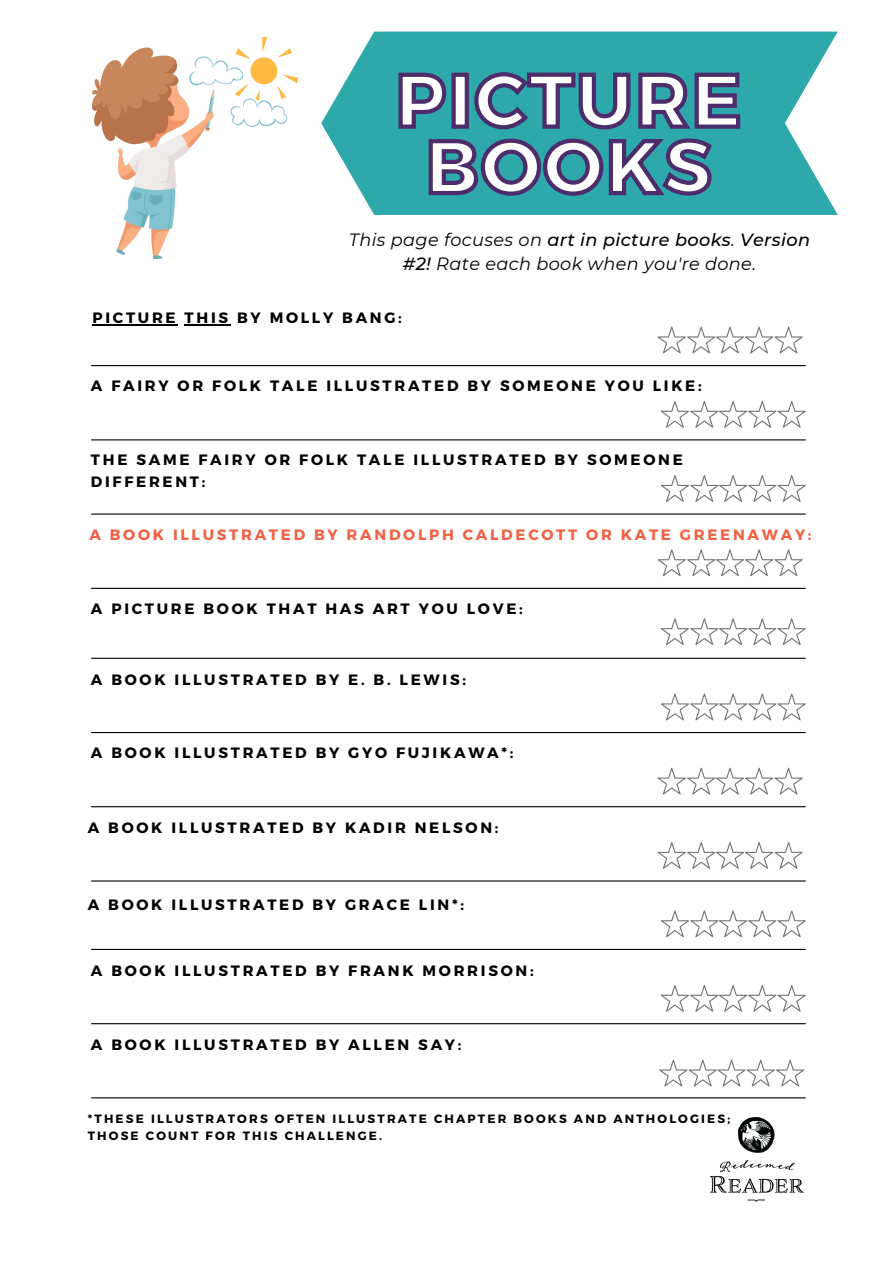
<style>
.page{position:relative;width:894px;height:1264px;background:#fff}
.page>*{position:absolute;margin:0;border:0;box-sizing:border-box;transform-origin:0 0}
.t1{font:700 74.1px/66.3px "Montserrat";letter-spacing:.035em;color:#fff;text-align:center}
.t2{font:700 42px/60.8px "Montserrat";letter-spacing:.18em;color:#fff;text-align:center}
.t3{font:italic 17.7px/23.7px "Montserrat";letter-spacing:.02em;color:#000;text-align:center}
.t4{font:700 15px/21.3px "Montserrat";letter-spacing:.18em;color:#000}
.t5{font:700 15px "Montserrat";letter-spacing:.18em;color:#f16143}
.t6{font:700 12px "Montserrat";letter-spacing:.18em;color:#000}
.s1{font-weight:500}
</style>
<div class="page">
<hr style="left:91px;top:365px;width:714px;height:1px;background:#000">
<hr style="left:91px;top:657px;width:714px;height:2px;background:#000">
<hr style="left:91px;top:948px;width:714px;height:2px;background:#000">
<hr style="left:91px;top:513px;width:714px;height:1px;background:#000">
<hr style="left:91px;top:806px;width:714px;height:1px;background:#000">
<hr style="left:91px;top:1097px;width:714px;height:1px;background:#000">
<hr style="left:91px;top:439px;width:714px;height:1px;background:#000">
<hr style="left:91px;top:732px;width:714px;height:1px;background:#000">
<hr style="left:91px;top:1023px;width:714px;height:1px;background:#000">
<hr style="left:91px;top:588px;width:714px;height:1px;background:#000">
<hr style="left:91px;top:880px;width:714px;height:1px;background:#000">
<svg style="left:657px;top:326px;width:145px;height:27px"></svg>
<svg style="left:660px;top:401px;width:145px;height:27px"></svg>
<svg style="left:660px;top:475px;width:145px;height:27px"></svg>
<svg style="left:657px;top:549px;width:145px;height:27px"></svg>
<svg style="left:660px;top:618px;width:145px;height:27px"></svg>
<svg style="left:661px;top:693px;width:144px;height:27px"></svg>
<svg style="left:657px;top:767px;width:145px;height:27px"></svg>
<svg style="left:657px;top:842px;width:145px;height:26px"></svg>
<svg style="left:660px;top:910px;width:145px;height:27px"></svg>
<svg style="left:660px;top:985px;width:145px;height:26px"></svg>
<img style="left:710px;top:1117px;width:93px;height:84px">
<svg style="left:321px;top:32px;width:516px;height:183px;fill:#2da9ab"></svg>
<svg style="left:659px;top:1059px;width:144px;height:27px"></svg>
<img style="left:92px;top:37px;width:205px;height:222px">
<svg style="left:396px;top:70px;width:346px;height:129px;background:#358598"></svg>
<hr style="left:92px;top:324px;width:86px;height:1px;background:#000">
<hr style="left:184px;top:324px;width:47px;height:1px;background:#000">
<h1 class="t1" style="left:395px;top:63px;width:347px">PICTURE<br>BOOKS</h1>
<h2 class="t2" style="left:471px;top:70px;width:325px">GENRE<br>CHALLENGE</h2>
<p class="t3" style="left:349px;top:228px;width:462px">This page focuses on <span class="s1">art in picture books</span>. <span class="s1">Version #2!</span> Rate each book when you're done.</p>
<h3 class="t4" style="left:92px;top:306px;width:311px">PICTURE THIS BY MOLLY BANG:</h3>
<p class="t4" style="left:91px;top:374px;width:612px">A FAIRY OR FOLK TALE ILLUSTRATED BY SOMEONE YOU LIKE:</p>
<p class="t4" style="left:91px;top:448px;width:593px">THE SAME FAIRY OR FOLK TALE ILLUSTRATED BY SOMEONE<br>DIFFERENT:</p>
<p class="t5" style="left:89px;top:525px;width:723px">A BOOK ILLUSTRATED BY RANDOLPH CALDECOTT OR KATE GREENAWAY:</p>
<h4 class="t4" style="left:91px;top:597px;width:433px">A PICTURE BOOK THAT HAS ART YOU LOVE:</h4>
<p class="t4" style="left:91px;top:668px;width:376px">A BOOK ILLUSTRATED BY E. B. LEWIS:</p>
<p class="t4" style="left:91px;top:741px;width:424px">A BOOK ILLUSTRATED BY GYO FUJIKAWA*:</p>
<h4 class="t4" style="left:88px;top:816px;width:412px">A BOOK ILLUSTRATED BY KADIR NELSON:</h4>
<p class="t4" style="left:88px;top:893px;width:377px">A BOOK ILLUSTRATED BY GRACE LIN*:</p>
<p class="t4" style="left:91px;top:959px;width:444px">A BOOK ILLUSTRATED BY FRANK MORRISON:</p>
<p class="t4" style="left:91px;top:1033px;width:372px">A BOOK ILLUSTRATED BY ALLEN SAY:</p>
<p class="t6" style="left:88px;top:1111px;width:643px">*THESE ILLUSTRATORS OFTEN ILLUSTRATE CHAPTER BOOKS AND ANTHOLOGIES;</p>
<p class="t6" style="left:88px;top:1128px;width:296px">THOSE COUNT FOR THIS CHALLENGE.</p>
</div>
